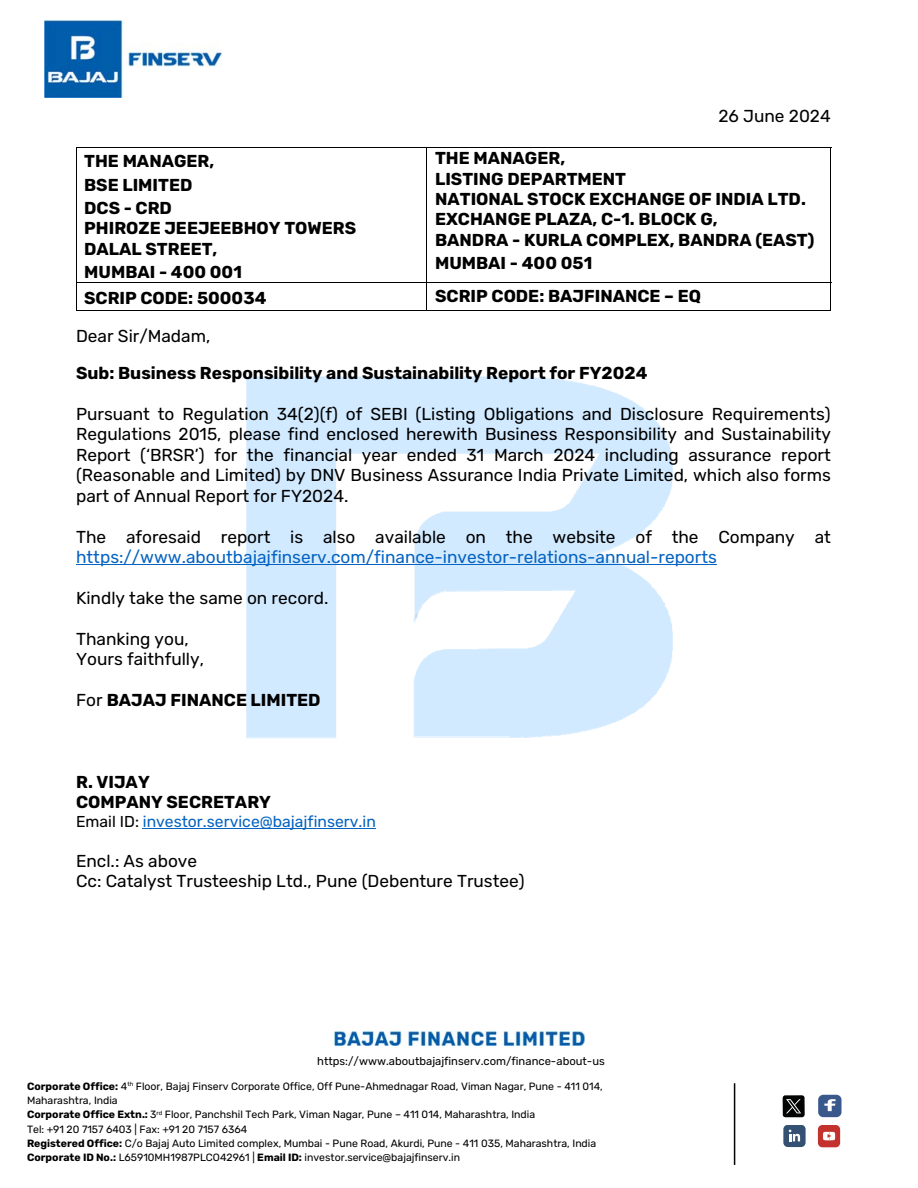
<style>
.page{position:relative;width:918px;height:1188px;background:#fff}
.page>*{position:absolute;margin:0;border:0;box-sizing:border-box;transform-origin:0 0}
.t1{font:17.25px/20.4px "Rubik";color:#000}
.t2{font:700 17.25px/20.4px "Rubik";color:#000}
.t3{font:17.25px "Rubik";color:#0563c1}
.t4{font:15.75px "Rubik";color:#0563c1}
.t5{font:11.25px "Rubik";color:#000}
.t6{font:10.5px/14.2px "Rubik";color:#000}
.s1{font-weight:400}
.s2{color:#000}
.s3{font-weight:700}
</style>
<div class="page">
<img style="left:246px;top:376px;width:427px;height:363px">
<img style="left:415px;top:737px;width:95px;height:1px">
<img style="left:335px;top:1031px;width:250px;height:15px">
<div style="left:818px;top:1095px;width:24px;height:22px;background:#39598d;border-radius:5px"></div>
<div style="left:818px;top:1125px;width:22px;height:22px;background:#c4322d;border-radius:4px"></div>
<img style="left:45px;top:20px;width:177px;height:78px">
<svg style="left:824px;top:1099px;width:12px;height:12px"></svg>
<div style="left:783px;top:1125px;width:23px;height:22px;background:#345173;border-radius:4px"></div>
<svg style="left:789px;top:1130px;width:11px;height:11px"></svg>
<svg style="left:823px;top:1132px;width:12px;height:8px"></svg>
<hr style="left:734px;top:1083px;width:1px;height:82px;background:#000">
<svg style="left:783px;top:1095px;width:22px;height:22px"></svg>
<hr style="left:76px;top:147px;width:755px;height:1px;background:#000">
<hr style="left:76px;top:148px;width:1px;height:135px;background:#000">
<hr style="left:427px;top:148px;width:1px;height:135px;background:#000">
<hr style="left:831px;top:148px;width:1px;height:135px;background:#000">
<hr style="left:76px;top:283px;width:755px;height:1px;background:#000">
<svg style="left:76px;top:284px;width:1px;height:26px"></svg>
<hr style="left:76px;top:310px;width:351px;height:1px;background:#000">
<hr style="left:427px;top:310px;width:404px;height:1px;background:#000">
<hr style="left:76px;top:564px;width:641px;height:1px;background:#0563c1">
<hr style="left:143px;top:828px;width:233px;height:1px;background:#0563c1">
<p class="t2" style="left:84px;top:149px;width:132px;line-height:23.4px">THE MANAGER,<br>BSE LIMITED<br>DCS - CRD</p>
<p class="t2" style="left:84px;top:218px;width:273px">PHIROZE JEEJEEBHOY TOWERS<br>DALAL STREET,</p>
<p class="t2" style="left:84px;top:262px;width:159px">MUMBAI - 400 001</p>
<p class="t1" style="left:718px;top:106px;width:114px">26 June 2024</p>
<p class="t2" style="left:435px;top:148px;width:381px">THE MANAGER,<br>LISTING DEPARTMENT<br>NATIONAL STOCK EXCHANGE OF INDIA LTD.<br>EXCHANGE PLAZA, C-1. BLOCK G,<br>BANDRA - KURLA COMPLEX, BANDRA (EAST)</p>
<p class="t2" style="left:435px;top:253px;width:159px">MUMBAI - 400 051</p>
<p class="t2" style="left:84px;top:288px;width:184px">SCRIP CODE: 500034</p>
<p class="t2" style="left:435px;top:286px;width:267px">SCRIP CODE: BAJFINANCE – EQ</p>
<p class="t1" style="left:76px;top:326px;width:136px">Dear Sir/Madam,</p>
<p class="t2" style="left:76px;top:363px;width:573px">Sub: Business Responsibility and Sustainability Report for FY2024</p>
<p class="t1" style="left:76px;top:404px;width:756px;text-align:justify">Pursuant to Regulation 34(2)(f) of SEBI (Listing Obligations and Disclosure Requirements)<br>Regulations 2015, please find enclosed herewith Business Responsibility and Sustainability Report (‘BRSR’) for the financial year ended 31 March 2024 including assurance report (Reasonable and Limited) by DNV Business Assurance India Private Limited, which also forms part of Annual Report for FY2024.</p>
<p class="t1" style="left:76px;top:527px;width:756px">The aforesaid report is also available on the website of the Company at</p>
<p class="t3" style="left:76px;top:547px;width:642px">https://www.aboutbajajfinserv.com/finance-investor-relations-annual-reports</p>
<p class="t1" style="left:76px;top:588px;width:254px">Kindly take the same on record.</p>
<p class="t1" style="left:76px;top:629px;width:129px">Thanking you,<br>Yours faithfully,</p>
<p class="t2" style="left:76px;top:690px;width:246px"><span class="s1">For</span> BAJAJ FINANCE LIMITED</p>
<p class="t2" style="left:76px;top:772px;width:197px">R. VIJAY<br>COMPANY SECRETARY</p>
<p class="t4" style="left:76px;top:813px;width:301px"><span class="s2">Email ID:</span> investor.service@bajajfinserv.in</p>
<p class="t1" style="left:76px;top:851px;width:450px">Encl.: As above<br>Cc: Catalyst Trusteeship Ltd., Pune (Debenture Trustee)</p>
<p class="t5" style="left:317px;top:1055px;width:289px">https://www.aboutbajajfinserv.com/finance-about-us</p>
<p class="t6" style="left:27px;top:1079px;width:577px"><span class="s3">Corporate Office:</span> 4<sup>th</sup> Floor, Bajaj Finserv Corporate Office, Off Pune-Ahmednagar Road, Viman Nagar, Pune - 411 014, Maharashtra, India<br><span class="s3">Corporate Office Extn.:</span> 3<sup>rd</sup> Floor, Panchshil Tech Park, Viman Nagar, Pune – 411 014, Maharashtra, India<br>Tel: +91 20 7157 6403 | Fax: +91 20 7157 6364<br><span class="s3">Registered Office:</span> C/o Bajaj Auto Limited complex, Mumbai - Pune Road, Akurdi, Pune - 411 035, Maharashtra, India <span class="s3">Corporate ID No.:</span> L65910MH1987PLCO42961 | <span class="s3">Email ID:</span> investor.service@bajajfinserv.in</p>
</div>
